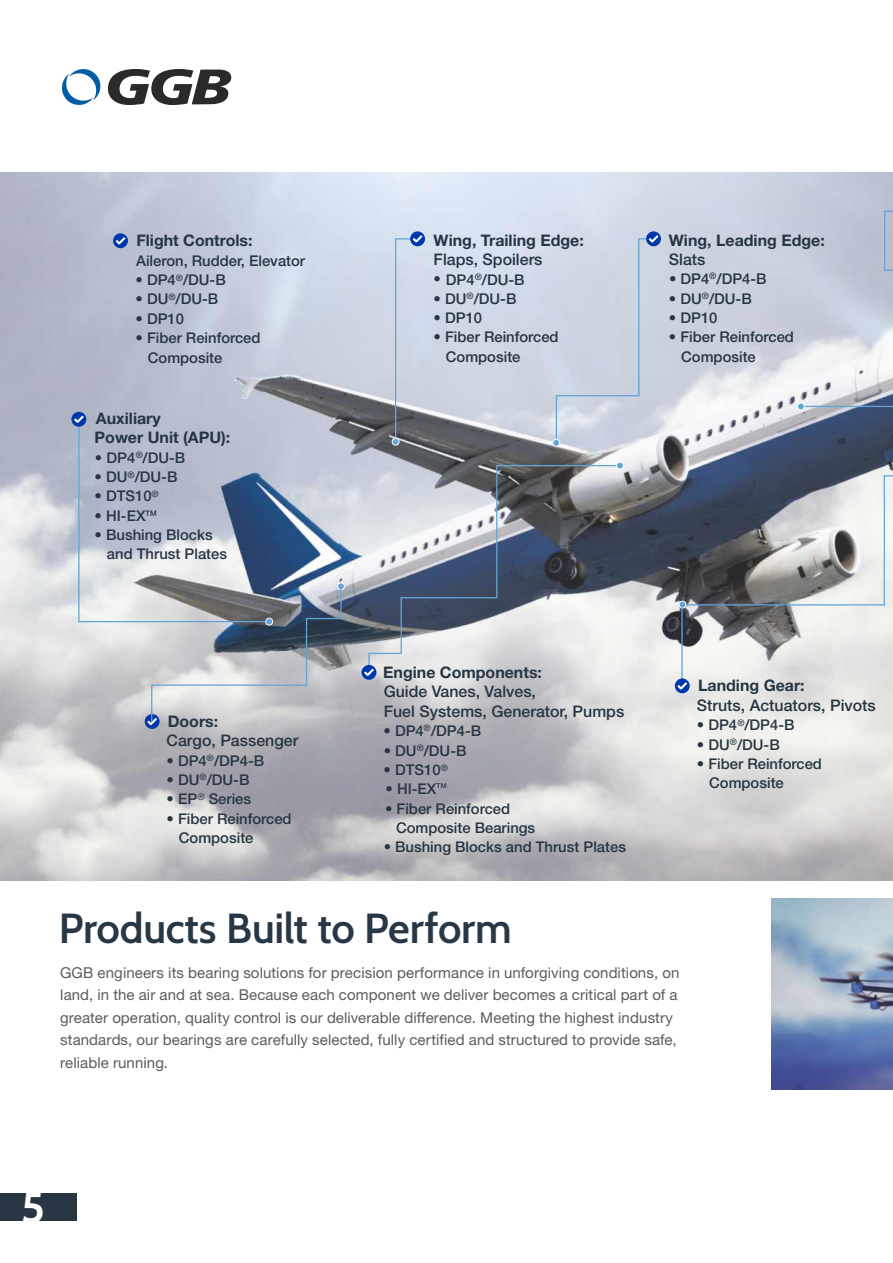
<style>
.page{position:relative;width:893px;height:1263px;background:#fff}
.page>*{position:absolute;margin:0;border:0;box-sizing:border-box;transform-origin:0 0}
.t1{font:700 45px "Cabin";color:#fefefe}
.t2{font:600 42px "Cabin";letter-spacing:-.005em;color:#283745}
.t3{font:700 15.9px "Helvetica Neue LT";color:#263643}
.t4{font:500 15.9px/19.4px "Helvetica Neue LT";color:#263643}
.t5{font:15px/22.5px "Helvetica Neue LT";letter-spacing:.01em;color:#5b5b5b}
.t6{font:500 14.85px/19.4px "Helvetica Neue LT";color:#263643}
.t7{font:500 9.15px "Helvetica Neue LT";color:#263643}
.t8{font:500 9px "Helvetica Neue LT";color:#263643}
.t9{font:500 7.5px "Helvetica Neue LT";color:#263643}
.t10{font:500 6.6px "Helvetica Neue LT";color:#263643}
</style>
<div class="page">
<img style="left:0;top:172px;width:893px;height:708px">
<img style="left:772px;top:898px;width:121px;height:191px">
<div style="left:0;top:1193px;width:77px;height:27px;background:#283644"></div>
<svg style="left:681px;top:475px;width:212px;height:131px;background:#8a8f93"></svg>
<svg style="left:368px;top:464px;width:253px;height:210px;background:#989da6"></svg>
<svg style="left:883px;top:210px;width:10px;height:156px"></svg>
<hr style="left:801px;top:406px;width:92px;height:1px;background:#64a5d7">
<svg style="left:113px;top:233px;width:15px;height:15px"></svg>
<svg style="left:394px;top:231px;width:31px;height:212px;background:#b6c0d0"></svg>
<svg style="left:555px;top:231px;width:106px;height:213px;background:#cbd2e0"></svg>
<div style="left:679px;top:601px;width:7px;height:7px;background:#64a5d7;border-radius:50%"></div>
<div style="left:679px;top:601px;width:7px;height:7px;border:1px solid #fefefe;border-radius:50%"></div>
<div style="left:797px;top:403px;width:7px;height:7px;background:#64a5d7;border-radius:50%"></div>
<div style="left:797px;top:403px;width:8px;height:7px;border:1px solid #fefefe;border-radius:50%"></div>
<div style="left:392px;top:438px;width:7px;height:7px;background:#64a5d7;border-radius:50%"></div>
<div style="left:392px;top:438px;width:7px;height:7px;border:1px solid #fefefe;border-radius:50%"></div>
<div style="left:338px;top:583px;width:6px;height:7px;background:#64a5d7;border-radius:50%"></div>
<div style="left:337px;top:582px;width:8px;height:8px;border:1px solid #fefefe;border-radius:50%"></div>
<div style="left:553px;top:439px;width:7px;height:7px;background:#64a5d7;border-radius:50%"></div>
<div style="left:552px;top:439px;width:8px;height:8px;border:1px solid #fefefe;border-radius:50%"></div>
<div style="left:616px;top:462px;width:7px;height:7px;background:#64a5d7;border-radius:50%"></div>
<div style="left:616px;top:462px;width:8px;height:7px;border:1px solid #fefefe;border-radius:50%"></div>
<svg style="left:362px;top:665px;width:14px;height:15px"></svg>
<hr style="left:681px;top:604px;width:2px;height:83px;background:#64a5d7">
<svg style="left:71px;top:412px;width:271px;height:317px;background:#adb4c1"></svg>
<svg style="left:675px;top:678px;width:15px;height:15px"></svg>
<svg style="left:62px;top:69px;width:39px;height:36px"></svg>
<svg style="left:108px;top:69px;width:123px;height:36px"></svg>
<p class="t3" style="left:136px;top:235px;width:118px">Flight Controls:</p>
<p class="t6" style="left:136px;top:252px;width:170px">Aileron, Rudder, Elevator</p>
<p class="t8" style="left:176px;top:274px;width:9px">®</p>
<p class="t6" style="left:136px;top:272px;width:92px">• DP4 /DU-B</p>
<p class="t8" style="left:168px;top:293px;width:9px">®</p>
<p class="t6" style="left:136px;top:291px;width:84px">• DU /DU-B</p>
<p class="t6" style="left:136px;top:310px;width:50px">• DP10</p>
<p class="t6" style="left:148px;top:330px;width:114px;text-indent:-12px">• Fiber Reinforced<br>Composite</p>
<p class="t3" style="left:96px;top:413px;width:66px">Auxiliary</p>
<p class="t3" style="left:95px;top:432px;width:137px">Power Unit (APU):</p>
<p class="t6" style="left:95px;top:449px;width:50px">• <sup>®</sup></p>
<p class="t6" style="left:107px;top:449px;width:80px">DP4 /DU-B</p>
<p class="t8" style="left:128px;top:471px;width:9px">®</p>
<p class="t6" style="left:95px;top:469px;width:84px">• DU /DU-B</p>
<p class="t8" style="left:152px;top:490px;width:9px">®</p>
<p class="t6" style="left:95px;top:488px;width:59px">• DTS10</p>
<p class="t9" style="left:146px;top:510px;width:13px">TM</p>
<p class="t6" style="left:95px;top:507px;width:52px">• HI-EX</p>
<p class="t6" style="left:95px;top:527px;width:120px">• Bushing Blocks</p>
<p class="t6" style="left:107px;top:546px;width:122px">and Thrust Plates</p>
<p class="t3" style="left:168px;top:715px;width:52px">Doors:</p>
<p class="t4" style="left:167px;top:732px;width:133px">Cargo, Passenger</p>
<p class="t8" style="left:207px;top:754px;width:9px">®</p>
<p class="t6" style="left:167px;top:752px;width:99px">• DP4 /DP4-B</p>
<p class="t8" style="left:199px;top:774px;width:9px">®</p>
<p class="t6" style="left:167px;top:771px;width:84px">• DU /DU-B</p>
<p class="t7" style="left:197px;top:793px;width:9px">®</p>
<p class="t6" style="left:167px;top:791px;width:86px">• EP Series</p>
<p class="t6" style="left:167px;top:810px;width:127px">• Fiber Reinforced</p>
<p class="t6" style="left:179px;top:829px;width:76px">Composite</p>
<p class="t3" style="left:434px;top:234px;width:152px">Wing, Trailing Edge:</p>
<p class="t4" style="left:434px;top:251px;width:110px">Flaps, Spoilers</p>
<p class="t6" style="left:434px;top:271px;width:50px">• <sup>®</sup></p>
<p class="t6" style="left:446px;top:271px;width:80px">DP4 /DU-B</p>
<p class="t8" style="left:466px;top:293px;width:9px">®</p>
<p class="t6" style="left:434px;top:290px;width:84px">• DU /DU-B</p>
<p class="t6" style="left:434px;top:310px;width:50px">• DP10</p>
<p class="t6" style="left:434px;top:329px;width:127px">• Fiber Reinforced</p>
<p class="t6" style="left:446px;top:348px;width:76px">Composite</p>
<p class="t3" style="left:383px;top:667px;width:160px">Engine Components:</p>
<p class="t4" style="left:384px;top:684px;width:242px">Guide Vanes, Valves,<br>Fuel Systems, Generator, Pumps</p>
<p class="t8" style="left:423px;top:725px;width:9px">®</p>
<p class="t6" style="left:383px;top:723px;width:99px">• DP4 /DP4-B</p>
<p class="t8" style="left:417px;top:744px;width:9px">®</p>
<p class="t6" style="left:384px;top:742px;width:84px">• DU /DU-B</p>
<p class="t8" style="left:441px;top:764px;width:9px">®</p>
<p class="t6" style="left:384px;top:761px;width:59px">• DTS10</p>
<p class="t10" style="left:437px;top:783px;width:12px">TM</p>
<p class="t6" style="left:386px;top:781px;width:52px">• HI-EX</p>
<p class="t6" style="left:396px;top:800px;width:141px;text-indent:-11px">• Fiber Reinforced<br>Composite Bearings</p>
<p class="t6" style="left:384px;top:839px;width:244px">• Bushing Blocks and Thrust Plates</p>
<h2 class="t2" style="left:59px;top:903px;width:454px">Products Built to Perform</h2>
<p class="t3" style="left:669px;top:234px;width:157px">Wing, Leading Edge:</p>
<p class="t4" style="left:669px;top:251px;width:38px">Slats</p>
<p class="t8" style="left:709px;top:273px;width:9px">®</p>
<p class="t6" style="left:669px;top:271px;width:99px">• DP4 /DP4-B</p>
<p class="t8" style="left:702px;top:293px;width:9px">®</p>
<p class="t6" style="left:669px;top:290px;width:84px">• DU /DU-B</p>
<p class="t6" style="left:669px;top:310px;width:50px">• DP10</p>
<p class="t6" style="left:669px;top:329px;width:127px">• Fiber Reinforced</p>
<p class="t6" style="left:681px;top:348px;width:76px">Composite</p>
<p class="t3" style="left:698px;top:680px;width:108px">Landing Gear:</p>
<p class="t4" style="left:697px;top:697px;width:180px">Struts, Actuators, Pivots</p>
<p class="t8" style="left:737px;top:719px;width:9px">®</p>
<p class="t6" style="left:697px;top:717px;width:99px">• DP4 /DP4-B</p>
<p class="t8" style="left:730px;top:739px;width:9px">®</p>
<p class="t6" style="left:697px;top:736px;width:84px">• DU /DU-B</p>
<p class="t6" style="left:697px;top:755px;width:127px">• Fiber Reinforced</p>
<p class="t6" style="left:709px;top:775px;width:76px">Composite</p>
<p class="t5" style="left:60px;top:962px;width:621px">GGB engineers its bearing solutions for precision performance in unforgiving conditions, on land, in the air and at sea. Because each component we deliver becomes a critical part of a greater operation, quality control is our deliverable difference. Meeting the highest industry standards, our bearings are carefully selected, fully certified and structured to provide safe, reliable running.</p>
<h1 class="t1" style="left:21px;top:1179px;width:26px">5</h1>
</div>
